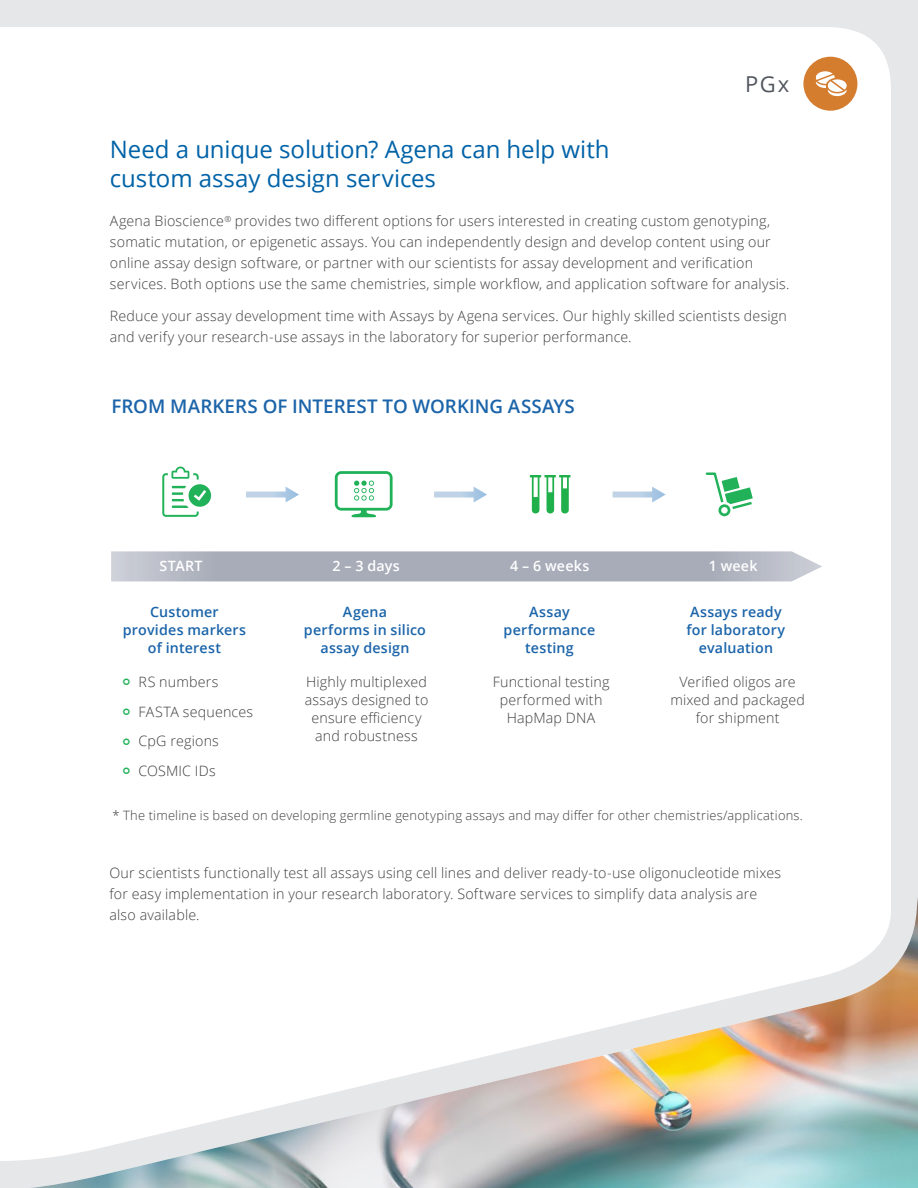
<style>
.page{position:relative;width:918px;height:1188px;background:#e6e7e9}
.page>*{position:absolute;margin:0;border:0;box-sizing:border-box;transform-origin:0 0}
.Heading_1{font:24px/28.8px "Open Sans";letter-spacing:-.005em;color:#0162a7}
.Heading_1-2{font:21.9px "Open Sans";color:#51555d}
.Heading_3{font:600 18.75px "Open Sans";letter-spacing:.005em;color:#1b64a9}
.Body_Copy{font:300 14.25px/18px "Open Sans";letter-spacing:.015em;color:#3e3e3f}
.Body_Copy-2{font:600 14.25px/18px "Open Sans";letter-spacing:.015em;color:#1b64a9;text-align:center}
.Body_Copy-3{font:600 14.25px "Open Sans";letter-spacing:.02em;color:#fff}
.Body_Copy-4{font:300 12.9px "Open Sans";letter-spacing:.02em;color:#3e3e3f}
</style>
<div class="page">
<div style="left:0;top:27px;width:891px;height:758px;background:#fff"></div>
<div style="left:0;top:785px;width:891px;height:376px;background:#fff"></div>
<img style="left:29px;top:896px;width:889px;height:292px">
<div style="left:803px;top:57px;width:54px;height:54px;background:#d47d2f;border-radius:50%"></div>
<svg style="left:815px;top:71px;width:32px;height:25px"></svg>
<svg style="left:399px;top:376px;width:9px;height:13px"></svg>
<svg style="left:633px;top:376px;width:9px;height:13px"></svg>
<svg style="left:160px;top:376px;width:9px;height:13px"></svg>
<svg style="left:111px;top:551px;width:711px;height:30px;background:#afb3be"></svg>
<svg style="left:162px;top:467px;width:49px;height:50px;background:#bbe7cc"></svg>
<svg style="left:335px;top:471px;width:58px;height:46px;background:#c4ead3"></svg>
<svg style="left:706px;top:473px;width:47px;height:43px;background:#b4e5c7"></svg>
<svg style="left:246px;top:487px;width:53px;height:16px"></svg>
<svg style="left:434px;top:487px;width:53px;height:16px"></svg>
<svg style="left:613px;top:487px;width:53px;height:16px"></svg>
<svg style="left:530px;top:475px;width:40px;height:38px;background:#98daac"></svg>
<svg style="left:123px;top:679px;width:7px;height:6px"></svg>
<svg style="left:123px;top:708px;width:7px;height:7px"></svg>
<svg style="left:123px;top:738px;width:7px;height:7px"></svg>
<svg style="left:123px;top:768px;width:7px;height:6px"></svg>
<p class="Heading_1-2" style="left:745px;top:69px;width:46px">PGx</p>
<p class="Heading_1" style="left:110px;top:134px;width:501px">Need a unique solution? Agena can help with custom assay design services</p>
<p class="Body_Copy" style="left:110px;top:210px;width:681px;line-height:21px">Agena Bioscience<sup>®</sup> provides two different options for users interested in creating custom genotyping, somatic mutation, or epigenetic assays. You can independently design and develop content using our online assay design software, or partner with our scientists for assay development and verification services. Both options use the same chemistries, simple workflow, and application software for analysis.</p>
<p class="Body_Copy" style="left:110px;top:305px;width:678px;line-height:21px">Reduce your assay development time with Assays by Agena services. Our highly skilled scientists design and verify your research-use assays in the laboratory for superior performance.</p>
<p class="Heading_3" style="left:112px;top:393px;width:465px">FROM MARKERS OF INTEREST TO WORKING ASSAYS</p>
<p class="Body_Copy-3" style="left:159px;top:557px;width:45px">START</p>
<p class="Body_Copy-3" style="left:332px;top:557px;width:69px">2 – 3 days</p>
<p class="Body_Copy-3" style="left:510px;top:557px;width:81px">4 – 6 weeks</p>
<p class="Body_Copy-3" style="left:709px;top:557px;width:50px">1 week</p>
<p class="Body_Copy-2" style="left:123px;top:602px;width:125px">Customer provides markers of interest</p>
<p class="Body_Copy" style="left:139px;top:672px;width:81px">RS numbers</p>
<p class="Body_Copy" style="left:139px;top:702px;width:116px">FASTA sequences</p>
<p class="Body_Copy" style="left:139px;top:732px;width:82px">CpG regions</p>
<p class="Body_Copy" style="left:139px;top:761px;width:79px">COSMIC IDs</p>
<p class="Body_Copy-2" style="left:304px;top:602px;width:124px">Agena<br>performs in silico assay design</p>
<p class="Body_Copy-2" style="left:504px;top:602px;width:93px">Assay performance testing</p>
<p class="Body_Copy-2" style="left:687px;top:602px;width:100px">Assays ready for laboratory evaluation</p>
<p class="Body_Copy" style="left:305px;top:673px;width:125px;text-align:center">Highly multiplexed assays designed to ensure efficiency and robustness</p>
<p class="Body_Copy" style="left:493px;top:673px;width:118px;text-align:center">Functional testing performed with<br>HapMap DNA</p>
<p class="Body_Copy" style="left:670px;top:673px;width:136px;text-align:center">Verified oligos are mixed and packaged for shipment</p>
<p class="Body_Copy-4" style="left:112px;top:806px;width:692px">* The timeline is based on developing germline genotyping assays and may differ for other chemistries/applications.</p>
<p class="Body_Copy" style="left:110px;top:862px;width:673px;line-height:21px">Our scientists functionally test all assays using cell lines and deliver ready-to-use oligonucleotide mixes for easy implementation in your research laboratory. Software services to simplify data analysis are also available.</p>
</div>
